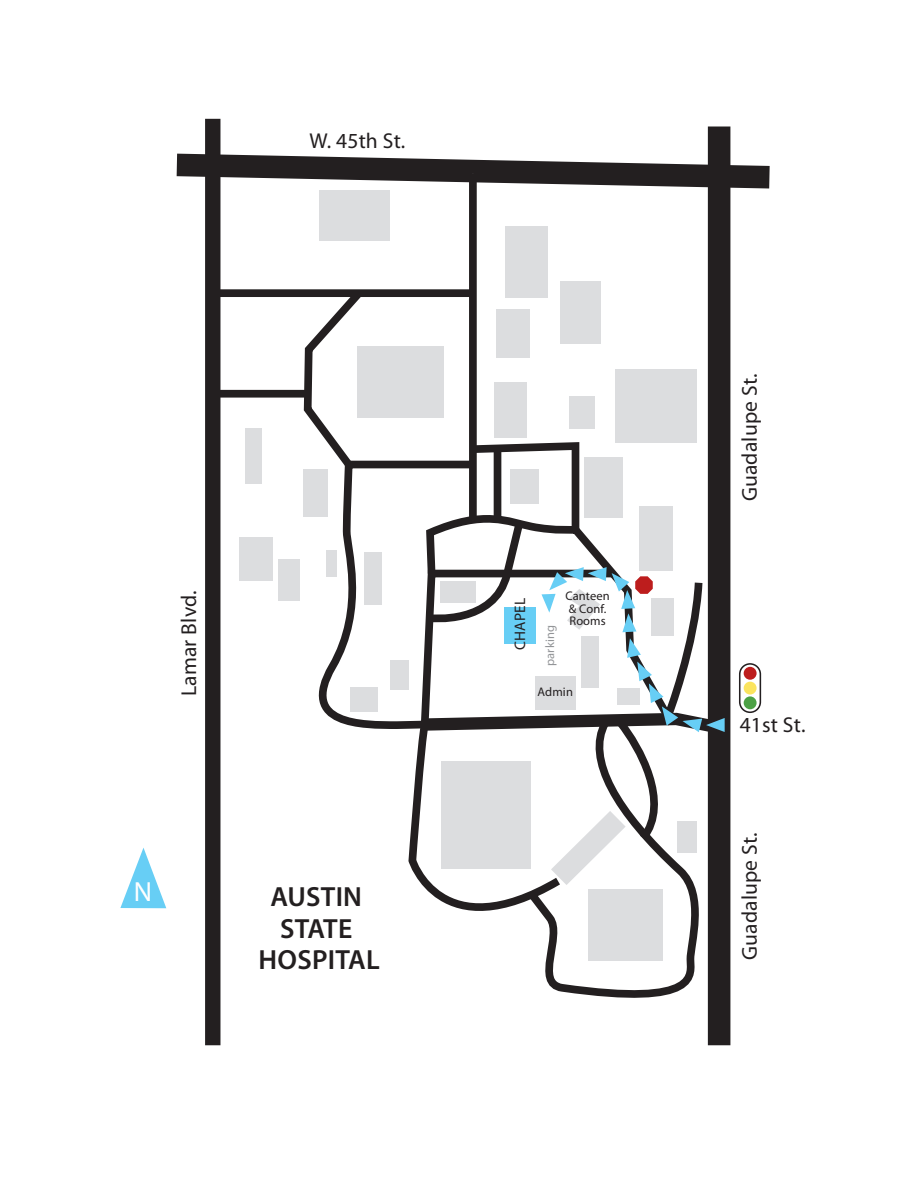
<style>
.page{position:relative;width:918px;height:1188px;background:#fff}
.page>*{position:absolute;margin:0;border:0;box-sizing:border-box;transform-origin:0 0}
.t1{font:600 27.75px/31.5px "Myriad Pro";letter-spacing:.01em;color:#231f20;text-align:center}
.t2{font:27.75px "Myriad Pro";color:#fff}
.t3{font:21.6px "Myriad Pro";letter-spacing:.01em;color:#231f20}
.t4{font:15.3px "Myriad Pro";letter-spacing:.01em;color:#231f20}
.t5{font:12.45px/12.5px "Myriad Pro";letter-spacing:.01em;color:#231f20}
.t6{font:12.45px "Myriad Pro";letter-spacing:.01em;color:#939598}
</style>
<div class="page">
<div style="left:708px;top:127px;width:22px;height:918px;background:#231f20"></div>
<div style="left:205px;top:119px;width:15px;height:926px;background:#231f20"></div>
<svg style="left:176px;top:142px;width:594px;height:58px"></svg>
<svg style="left:298px;top:460px;width:124px;height:269px"></svg>
<svg style="left:622px;top:509px;width:81px;height:129px"></svg>
<svg style="left:545px;top:885px;width:163px;height:123px"></svg>
<svg style="left:405px;top:566px;width:216px;height:384px"></svg>
<div style="left:469px;top:173px;width:8px;height:348px;background:#231f20"></div>
<div style="left:215px;top:289px;width:257px;height:8px;background:#231f20"></div>
<svg style="left:300px;top:289px;width:70px;height:186px"></svg>
<div style="left:216px;top:390px;width:90px;height:8px;background:#231f20"></div>
<div style="left:739px;top:663px;width:22px;height:50px;border:2px solid #231f20;border-radius:10px"></div>
<div style="left:744px;top:667px;width:13px;height:13px;background:#bd1d1d;border-radius:50%"></div>
<div style="left:744px;top:682px;width:13px;height:13px;background:#fbe45e;border-radius:50%"></div>
<div style="left:744px;top:696px;width:13px;height:13px;background:#4ca145;border-radius:50%"></div>
<div style="left:588px;top:889px;width:75px;height:72px;background:#dcdddf"></div>
<div style="left:651px;top:598px;width:22px;height:38px;background:#dcdddf"></div>
<div style="left:639px;top:506px;width:33px;height:64px;background:#dcdddf"></div>
<div style="left:357px;top:347px;width:86px;height:71px;background:#dcdddf"></div>
<div style="left:506px;top:226px;width:42px;height:72px;background:#dcdddf"></div>
<div style="left:560px;top:281px;width:40px;height:62px;background:#dcdddf"></div>
<div style="left:496px;top:310px;width:34px;height:48px;background:#dcdddf"></div>
<div style="left:494px;top:382px;width:33px;height:56px;background:#dcdddf"></div>
<div style="left:569px;top:396px;width:26px;height:33px;background:#dcdddf"></div>
<div style="left:616px;top:369px;width:81px;height:74px;background:#dcdddf"></div>
<div style="left:319px;top:191px;width:71px;height:50px;background:#dcdddf"></div>
<div style="left:304px;top:470px;width:24px;height:47px;background:#dcdddf"></div>
<div style="left:245px;top:429px;width:17px;height:55px;background:#dcdddf"></div>
<div style="left:239px;top:537px;width:34px;height:43px;background:#dcdddf"></div>
<div style="left:278px;top:560px;width:21px;height:41px;background:#dcdddf"></div>
<div style="left:364px;top:553px;width:18px;height:52px;background:#dcdddf"></div>
<div style="left:326px;top:550px;width:10px;height:26px;background:#dcdddf"></div>
<div style="left:350px;top:687px;width:27px;height:25px;background:#dcdddf"></div>
<div style="left:390px;top:661px;width:18px;height:29px;background:#dcdddf"></div>
<svg style="left:120px;top:848px;width:46px;height:60px"></svg>
<svg style="left:411px;top:638px;width:320px;height:247px"></svg>
<svg style="left:422px;top:438px;width:231px;height:194px"></svg>
<p class="t3" style="left:310px;top:132px;width:97px">W. 45th St.</p>
<p class="t3" style="left:181px;top:696px;width:107px;rotate:-90deg">Lamar Blvd.</p>
<p class="t2" style="left:134px;top:882px;width:20px">N</p>
<p class="t1" style="left:259px;top:881px;width:123px">AUSTIN<br>STATE<br>HOSPITAL</p>
<p class="t4" style="left:514px;top:650px;width:53px;rotate:-90deg">CHAPEL</p>
<p class="t6" style="left:545px;top:666px;width:42px;rotate:-90deg">parking</p>
<p class="t5" style="left:566px;top:590px;width:46px">Canteen &amp; Conf.<br>Rooms</p>
<p class="t5" style="left:538px;top:686px;width:37px">Admin</p>
<p class="t3" style="left:741px;top:501px;width:129px;rotate:-90deg">Guadalupe St.</p>
<p class="t3" style="left:740px;top:717px;width:67px">41st St.</p>
<p class="t3" style="left:741px;top:960px;width:129px;rotate:-90deg">Guadalupe St.</p>
</div>
